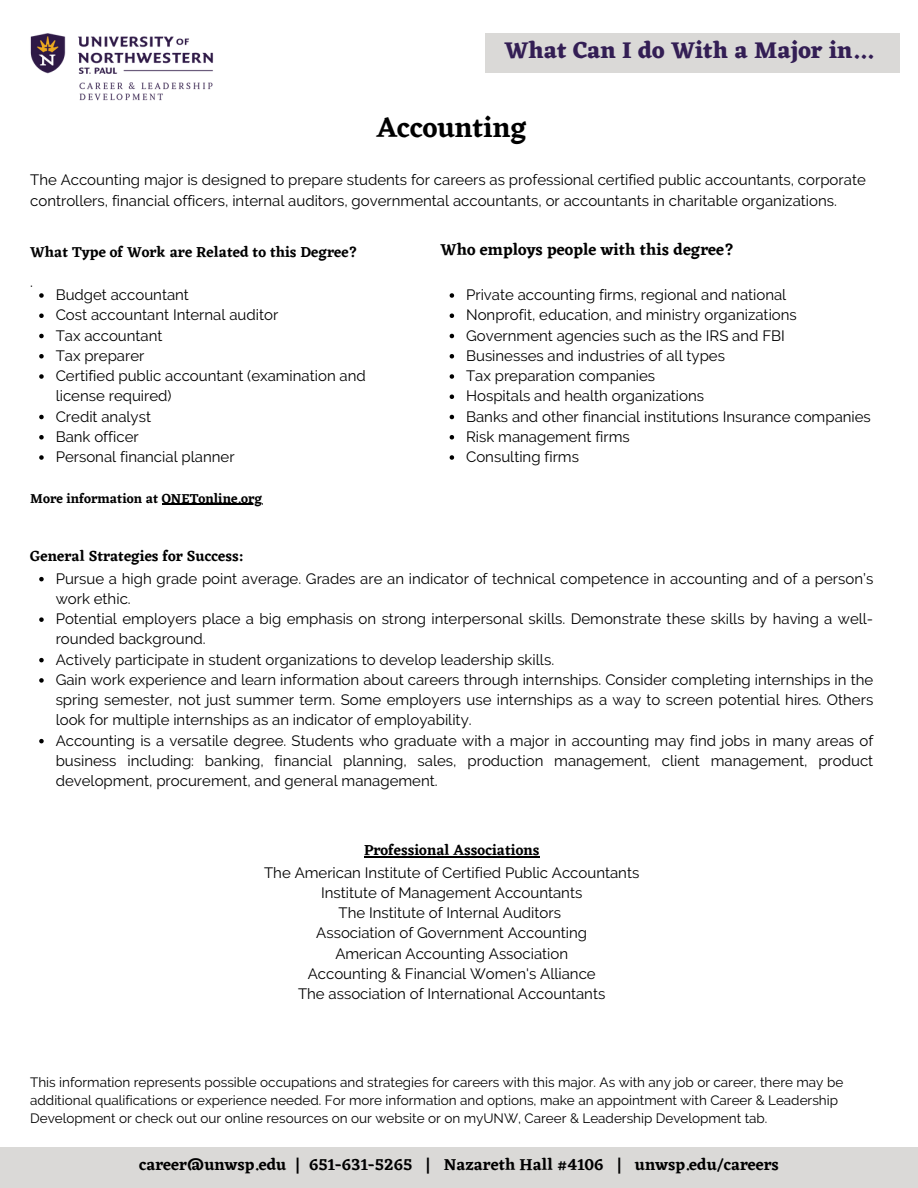
<style>
.page{position:relative;width:918px;height:1188px;background:#fff}
.page>*{position:absolute;margin:0;border:0;box-sizing:border-box;transform-origin:0 0}
.t1{font:600 28.5px "Eczar";color:#000}
.t2{font:700 23.7px "Eczar";color:#331e54}
.t3{font:600 16.5px "Eczar";color:#000}
.t4{font:15px/20.2px "Raleway";color:#000}
.t5{font:600 15px "Eczar";color:#000}
.t6{font:13.5px/18px "Raleway";color:#000}
.t7{font:600 13.5px "Eczar";color:#000}
.s1{font-family:"Eczar";font-weight:600}
</style>
<div class="page">
<div style="left:485px;top:33px;width:415px;height:39px;background:#dad9d7"></div>
<hr style="left:162px;top:504px;width:100px;height:1px;background:#000">
<svg style="left:39px;top:577px;width:5px;height:4px"></svg>
<svg style="left:39px;top:617px;width:5px;height:5px"></svg>
<svg style="left:39px;top:658px;width:5px;height:4px"></svg>
<svg style="left:39px;top:678px;width:5px;height:5px"></svg>
<svg style="left:39px;top:739px;width:5px;height:4px"></svg>
<img style="left:30px;top:33px;width:183px;height:68px">
<div style="left:0;top:1148px;width:918px;height:40px;background:#dad9d7"></div>
<svg style="left:39px;top:293px;width:5px;height:5px"></svg>
<svg style="left:39px;top:314px;width:5px;height:4px"></svg>
<svg style="left:39px;top:334px;width:5px;height:4px"></svg>
<svg style="left:39px;top:354px;width:5px;height:5px"></svg>
<svg style="left:39px;top:374px;width:5px;height:5px"></svg>
<svg style="left:39px;top:415px;width:5px;height:4px"></svg>
<svg style="left:39px;top:435px;width:5px;height:5px"></svg>
<svg style="left:39px;top:455px;width:5px;height:5px"></svg>
<svg style="left:450px;top:293px;width:4px;height:5px"></svg>
<svg style="left:450px;top:314px;width:4px;height:4px"></svg>
<svg style="left:450px;top:334px;width:4px;height:4px"></svg>
<svg style="left:450px;top:354px;width:4px;height:5px"></svg>
<svg style="left:450px;top:374px;width:4px;height:5px"></svg>
<svg style="left:450px;top:395px;width:4px;height:4px"></svg>
<svg style="left:450px;top:415px;width:4px;height:4px"></svg>
<svg style="left:450px;top:435px;width:4px;height:5px"></svg>
<svg style="left:450px;top:455px;width:4px;height:5px"></svg>
<hr style="left:364px;top:856px;width:175px;height:1px;background:#000">
<p class="t2" style="left:504px;top:36px;width:370px">What Can I do With a Major in...</p>
<p class="t1" style="left:377px;top:111px;width:151px">Accounting</p>
<p class="t4" style="left:30px;top:170px;width:837px">The Accounting major is designed to prepare students for careers as professional certified public accountants, corporate controllers, financial officers, internal auditors, governmental accountants, or accountants in charitable organizations.</p>
<p class="t5" style="left:30px;top:243px;width:329px">What Type of Work are Related to this Degree?</p>
<p class="t4" style="left:56px;top:285px;width:135px">Budget accountant</p>
<p class="t4" style="left:56px;top:305px;width:224px">Cost accountant Internal auditor</p>
<p class="t4" style="left:56px;top:325px;width:108px">Tax accountant</p>
<p class="t4" style="left:56px;top:345px;width:90px">Tax preparer</p>
<p class="t4" style="left:56px;top:366px;width:312px">Certified public accountant (examination and license required)</p>
<p class="t4" style="left:56px;top:406px;width:97px">Credit analyst</p>
<p class="t4" style="left:56px;top:426px;width:85px">Bank officer</p>
<h3 class="t4" style="left:56px;top:447px;width:180px">Personal financial planner</h3>
<h2 class="t4" style="left:30px;top:271px;width:4px">.</h2>
<h1 class="t7" style="left:30px;top:490px;width:233px">More information at ONETonline.org</h1>
<p class="t3" style="left:441px;top:240px;width:295px">Who employs people with this degree?</p>
<p class="t4" style="left:466px;top:285px;width:322px">Private accounting firms, regional and national</p>
<p class="t4" style="left:466px;top:305px;width:332px">Nonprofit, education, and ministry organizations</p>
<p class="t4" style="left:466px;top:325px;width:320px">Government agencies such as the IRS and FBI</p>
<p class="t4" style="left:466px;top:345px;width:260px">Businesses and industries of all types</p>
<p class="t4" style="left:466px;top:366px;width:191px">Tax preparation companies</p>
<p class="t4" style="left:466px;top:386px;width:240px">Hospitals and health organizations</p>
<p class="t4" style="left:466px;top:406px;width:406px">Banks and other financial institutions Insurance companies</p>
<p class="t4" style="left:466px;top:426px;width:165px">Risk management firms</p>
<h4 class="t4" style="left:466px;top:447px;width:114px">Consulting firms</h4>
<h4 class="t5" style="left:30px;top:547px;width:215px">General Strategies for Success:</h4>
<h4 class="t4" style="left:56px;top:568px;width:819px">Pursue a high grade point average. Grades are an indicator of technical competence in accounting and of a person’s</h4>
<h5 class="t4" style="left:56px;top:588px;width:819px">work ethic.<br>Potential employers place a big emphasis on strong interpersonal skills. Demonstrate these skills by having a well-</h5>
<h3 class="t4" style="left:56px;top:629px;width:500px">rounded background.<br>Actively participate in student organizations to develop leadership skills.</h3>
<p class="t4" style="left:56px;top:669px;width:819px">Gain work experience and learn information about careers through internships. Consider completing internships in the</p>
<p class="t4" style="left:56px;top:690px;width:819px">spring semester, not just summer term. Some employers use internships as a way to screen potential hires. Others look for multiple internships as an indicator of employability.<br>Accounting is a versatile degree. Students who graduate with a major in accounting may find jobs in many areas of</p>
<p class="t4" style="left:56px;top:750px;width:819px">business including: banking, financial planning, sales, production management, client management, product development, procurement, and general management.</p>
<p class="t4" style="left:264px;top:839px;width:377px;line-height:22.5px;text-align:center"><span class="s1">Professional Associations<br></span>The American Institute of Certified Public Accountants</p>
<p class="t4" style="left:308px;top:882px;width:289px;text-align:center">Institute of Management Accountants The Institute of Internal Auditors Association of Government Accounting American Accounting Association Accounting &amp; Financial Women's Alliance</p>
<p class="t4" style="left:298px;top:984px;width:309px">The association of International Accountants</p>
<p class="t6" style="left:30px;top:1073px;width:815px">This information represents possible occupations and strategies for careers with this major. As with any job or career, there may be</p>
<p class="t6" style="left:30px;top:1091px;width:809px">additional qualifications or experience needed. For more information and options, make an appointment with Career &amp; Leadership<br>Development or check out our online resources on our website or on myUNW, Career &amp; Leadership Development tab.</p>
<h3 class="t3" style="left:139px;top:1154px;width:641px">career@unwsp.edu | 651-631-5265 | Nazareth Hall #4106 | unwsp.edu/careers</h3>
</div>
